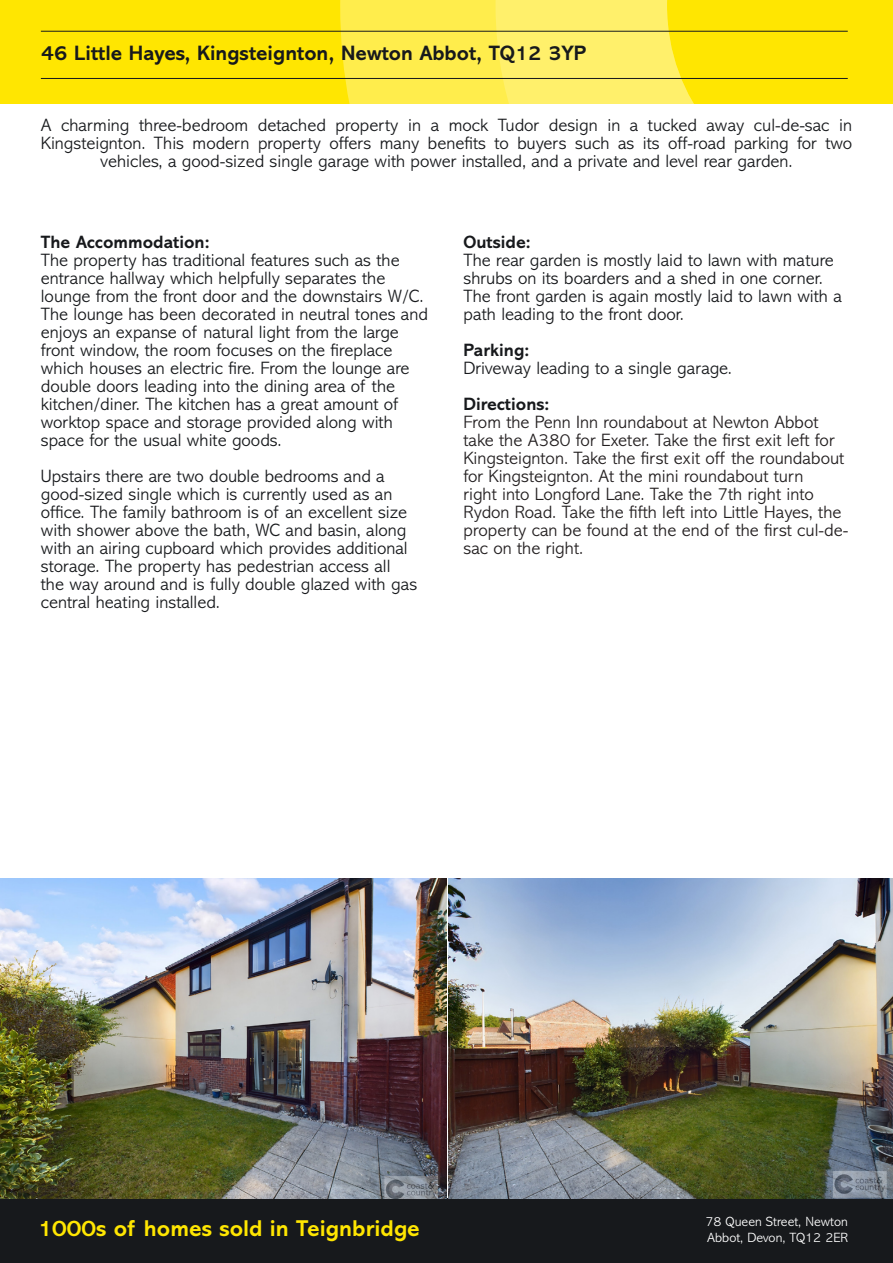
<style>
.page{position:relative;width:893px;height:1263px;background:#fff}
.page>*{position:absolute;margin:0;border:0;box-sizing:border-box;transform-origin:0 0}
.t1{font:700 23.1px "Abadi MT Std";color:#ffe601}
.t2{font:700 21px "Abadi MT Std";color:#17191c}
.t3{font:300 18px/18px "Abadi MT Std";color:#17191c}
.t4{font:300 18px/18px "Abadi MT Std";color:#231f20}
.t5{font:700 18px "Abadi MT Std";color:#17191c}
.t6{font:300 13.5px/16.5px "Abadi MT Std";color:#fff}
</style>
<div class="page">
<div style="left:0;top:0;width:893px;height:103px;background:#ffe601"></div>
<div style="left:340px;top:0;width:481px;height:103px;background:#ffed4c"></div>
<svg style="left:496px;top:0;width:325px;height:103px;background:#feea3a"></svg>
<div style="left:0;top:1198px;width:893px;height:65px;background:#17191c"></div>
<hr style="left:41px;top:31px;width:807px;height:1px;background:#17191c">
<hr style="left:41px;top:78px;width:807px;height:1px;background:#17191c">
<img style="left:0;top:878px;width:446px;height:320px">
<img style="left:449px;top:878px;width:444px;height:320px">
<p class="t2" style="left:41px;top:41px;width:547px">46 Little Hayes, Kingsteignton, Newton Abbot, TQ12 3YP</p>
<p class="t3" style="left:41px;top:117px;width:813px;text-align:center">A charming three-bedroom detached property in a mock Tudor design in a tucked away cul-de-sac in<br>Kingsteignton. This modern property offers many benefits to buyers such as its off-road parking for two vehicles, a good-sized single garage with power installed, and a private and level rear garden.</p>
<p class="t5" style="left:41px;top:232px;width:170px">The Accommodation:</p>
<p class="t3" style="left:41px;top:252px;width:389px">The property has traditional features such as the entrance hallway which helpfully separates the lounge from the front door and the downstairs W/C.<br>The lounge has been decorated in neutral tones and enjoys an expanse of natural light from the large front window, the room focuses on the fireplace which houses an electric fire. From the lounge are double doors leading into the dining area of the kitchen/diner. The kitchen has a great amount of worktop space and storage provided along with space for the usual white goods.</p>
<p class="t3" style="left:41px;top:468px;width:378px">Upstairs there are two double bedrooms and a good-sized single which is currently used as an office. The family bathroom is of an excellent size with shower above the bath, WC and basin, along with an airing cupboard which provides additional storage. The property has pedestrian access all the way around and is fully double glazed with gas central heating installed.</p>
<p class="t5" style="left:463px;top:232px;width:69px">Outside:</p>
<p class="t3" style="left:463px;top:252px;width:380px">The rear garden is mostly laid to lawn with mature shrubs on its boarders and a shed in one corner.<br>The front garden is again mostly laid to lawn with a path leading to the front door.</p>
<p class="t5" style="left:463px;top:340px;width:67px">Parking:</p>
<p class="t3" style="left:463px;top:360px;width:270px">Driveway leading to a single garage.</p>
<p class="t5" style="left:463px;top:394px;width:87px">Directions:</p>
<p class="t4" style="left:463px;top:414px;width:386px">From the Penn Inn roundabout at Newton Abbot take the A380 for Exeter. Take the first exit left for Kingsteignton. Take the first exit off the roundabout for Kingsteignton. At the mini roundabout turn<br>right into Longford Lane. Take the 7th right into Rydon Road. Take the fifth left into Little Hayes, the property can be found at the end of the first cul-de&shy;sac on the right.</p>
<p class="t1" style="left:38px;top:1215px;width:383px">1000s of homes sold in Teignbridge</p>
<p class="t6" style="left:706px;top:1213px;width:144px">78 Queen Street, Newton<br>Abbot, Devon, TQ12 2ER</p>
</div>
